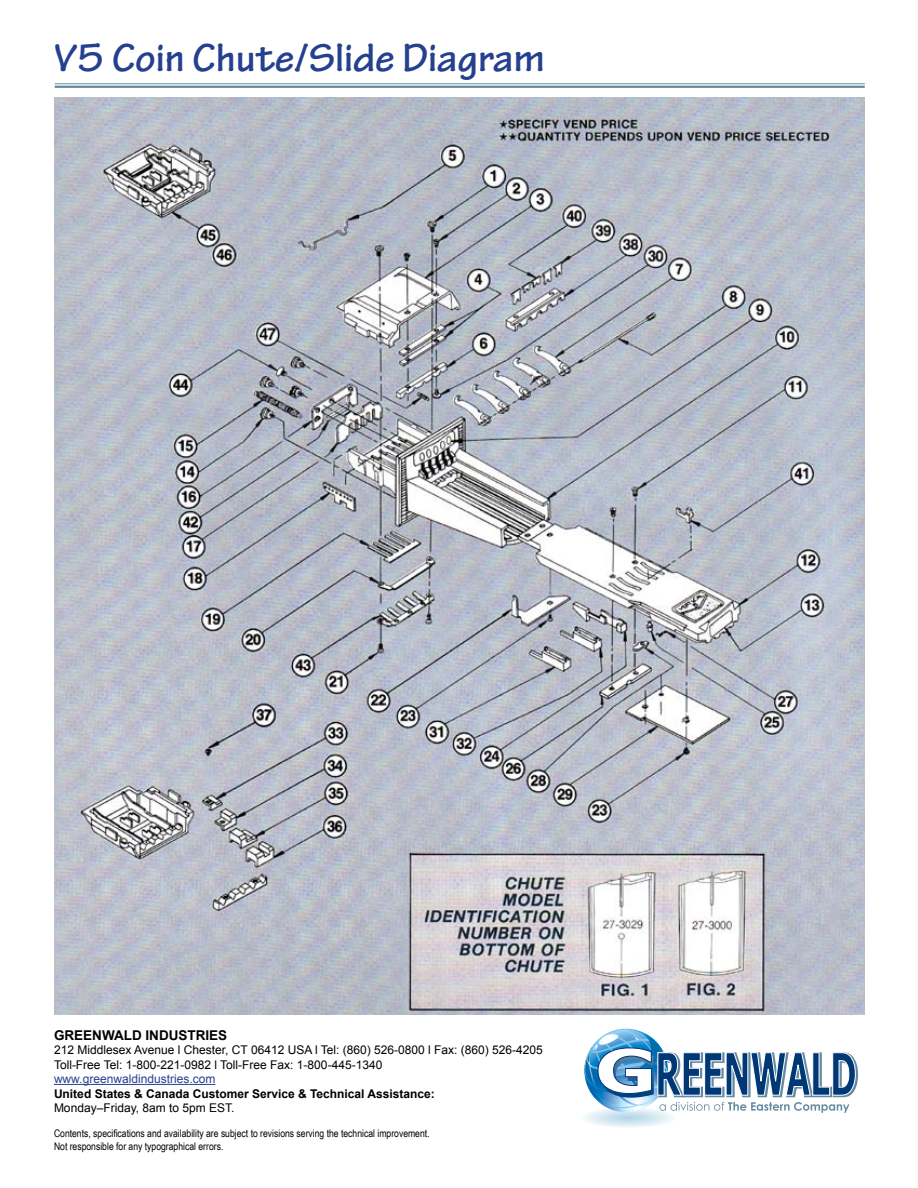
<style>
.page{position:relative;width:918px;height:1188px;background:#fff}
.page>*{position:absolute;margin:0;border:0;box-sizing:border-box;transform-origin:0 0}
.t1{font:700 42px "Tekton Pro";color:#25408f}
.t2{font:700 13.5px "Arial";color:#000}
.t3{font:12px/14.4px "Arial";color:#000}
.t4{font:700 12px "Arial";color:#000}
.t5{font:12px "Arial";color:#25408f}
.t6{font:10.5px/12.6px "Arial Narrow";color:#000}
</style>
<div class="page">
<hr style="left:55px;top:83px;width:810px;height:1px;background:#648aa4">
<hr style="left:55px;top:86px;width:810px;height:2px;background:#648aa4">
<img style="left:55px;top:97px;width:810px;height:917px">
<hr style="left:54px;top:1084px;width:161px;height:1px;background:#25408f">
<svg style="left:584px;top:1029px;width:275px;height:98px"></svg>
<h1 class="t1" style="left:54px;top:33px;width:492px">V5 Coin Chute/Slide Diagram</h1>
<p class="t2" style="left:54px;top:1026px;width:175px">GREENWALD INDUSTRIES</p>
<p class="t3" style="left:54px;top:1043px;width:490px">212 Middlesex Avenue l Chester, CT 06412 USA l Tel: (860) 526-0800 l Fax: (860) 526-4205<br>Toll-Free Tel: 1-800-221-0982 l Toll-Free Fax: 1-800-445-1340</p>
<p class="t5" style="left:54px;top:1071px;width:163px">www.greenwaldindustries.com</p>
<p class="t4" style="left:54px;top:1085px;width:382px">United States &amp; Canada Customer Service &amp; Technical Assistance:</p>
<p class="t3" style="left:54px;top:1101px;width:182px">Monday–Friday, 8am to 5pm EST.</p>
<p class="t6" style="left:54px;top:1127px;width:377px">Contents, specifications and availability are subject to revisions serving the technical improvement.<br>Not responsible for any typographical errors.</p>
</div>
